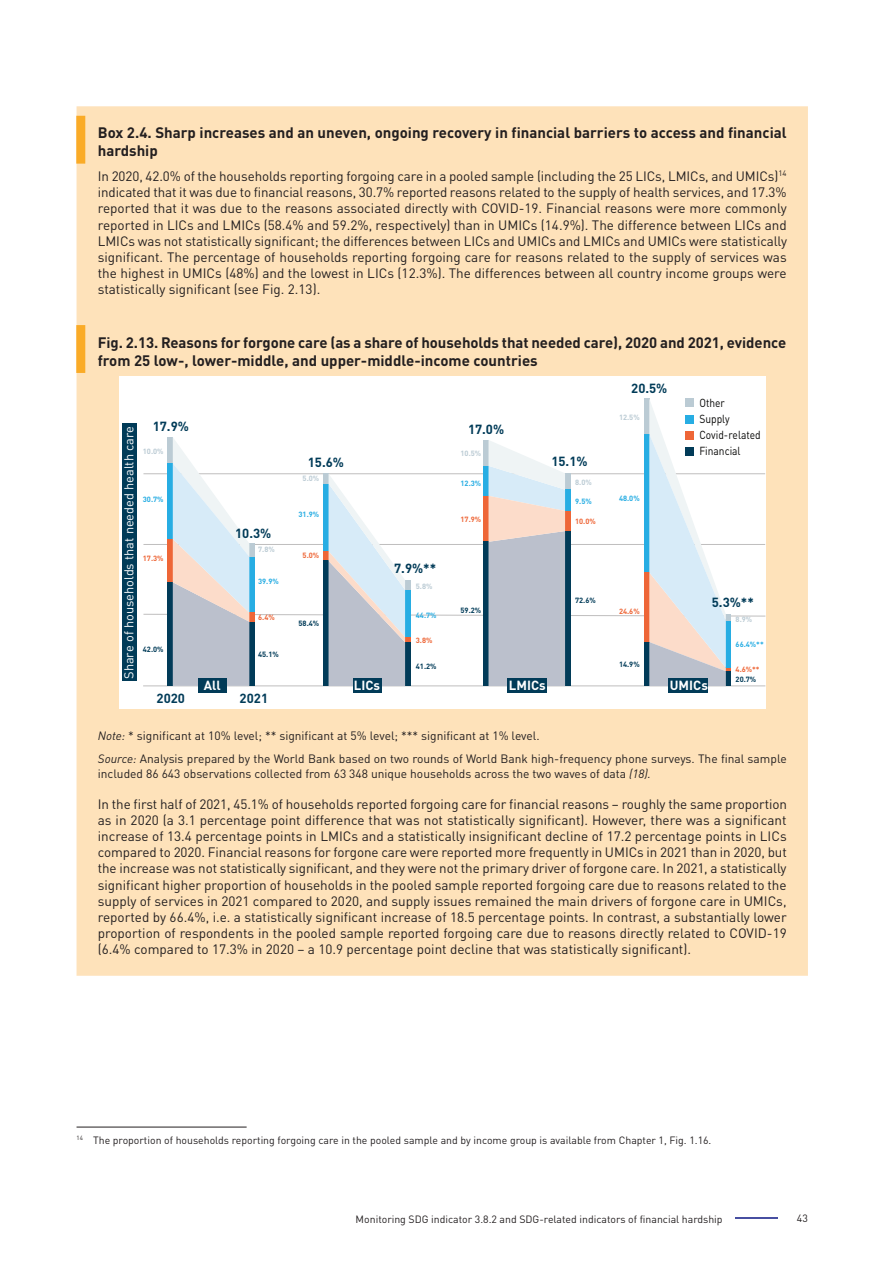
<style>
.page{position:relative;width:893px;height:1263px;background:#fff}
.page>*{position:absolute;margin:0;border:0;box-sizing:border-box;transform-origin:0 0}
.t1{font:700 15px/18px "DIN Pro";color:#231f20}
.t2{font:13.5px/16.2px "DIN Pro";color:#231f20;text-align:justify}
.t3{font:700 13.05px "DIN Pro";color:#013b58}
.t4{font:700 13.05px "DIN Pro";color:#fff}
.t5{font:12.75px "DIN Pro";color:#fff}
.t6{font:12px/23px "DIN Pro";color:#231f20}
.t7{font:11.55px/15.8px "DIN Pro";color:#050504;scale:.88 1}
.t8{font:10.5px "DIN Pro";color:#231f20}
.t9{font:700 7.5px "DIN Pro";color:#27ade3}
.t10{font:700 7.5px "DIN Pro";color:#013b58}
.t11{font:700 7.5px "DIN Pro";color:#ee6637}
.t12{font:700 7.5px "DIN Pro";color:#bbcbd4}
.s1{font-style:italic}
</style>
<div class="page">
<hr style="left:736px;top:1217px;width:42px;height:2px;background:#474fa1">
<div style="left:77px;top:106px;width:731px;height:870px;background:#fee2ba"></div>
<div style="left:76px;top:120px;width:9px;height:39px;background:#faab27"></div>
<div style="left:76px;top:330px;width:9px;height:38px;background:#faab27"></div>
<div style="left:119px;top:377px;width:646px;height:332px;background:#fff"></div>
<div style="left:122px;top:423px;width:15px;height:258px;background:#013b58"></div>
<hr style="left:143px;top:686px;width:622px;height:1px;background:#bfbebe">
<svg style="left:143px;top:398px;width:623px;height:288px"></svg>
<div style="left:669px;top:678px;width:39px;height:14px;background:#013b58"></div>
<div style="left:508px;top:678px;width:39px;height:14px;background:#013b58"></div>
<div style="left:353px;top:678px;width:29px;height:14px;background:#013b58"></div>
<div style="left:198px;top:678px;width:29px;height:14px;background:#013b58"></div>
<hr style="left:77px;top:1127px;width:170px;height:1px;background:#231f20">
<p class="t1" style="left:98px;top:122px;width:690px">Box 2.4. Sharp increases and an uneven, ongoing recovery in financial barriers to access and financial hardship</p>
<p class="t2" style="left:98px;top:167px;width:691px">In 2020, 42.0% of the households reporting forgoing care in a pooled sample (including the 25 LICs, LMICs, and UMICs)<sup>14 </sup>indicated that it was due to financial reasons, 30.7% reported reasons related to the supply of health services, and 17.3% reported that it was due to the reasons associated directly with COVID-19. Financial reasons were more commonly reported in LICs and LMICs (58.4% and 59.2%, respectively) than in UMICs (14.9%). The difference between LICs and LMICs was not statistically significant; the differences between LICs and UMICs and LMICs and UMICs were statistically significant. The percentage of households reporting forgoing care for reasons related to the supply of services was the highest in UMICs (48%) and the lowest in LICs (12.3%). The differences between all country income groups were statistically significant (see Fig. 2.13).</p>
<p class="t1" style="left:98px;top:331px;width:690px">Fig. 2.13. Reasons for forgone care (as a share of households that needed care), 2020 and 2021, evidence from 25 low-, lower-middle, and upper-middle-income countries</p>
<p class="t5" style="left:119px;top:679px;width:254px;rotate:-90deg">Share of households that needed health care</p>
<p class="t3" style="left:631px;top:377px;width:38px">20.5%</p>
<p class="t3" style="left:153px;top:415px;width:38px">17.9%</p>
<p class="t12" style="left:143px;top:445px;width:22px">10.0%</p>
<p class="t9" style="left:143px;top:493px;width:22px">30.7%</p>
<p class="t11" style="left:143px;top:552px;width:22px">17.3%</p>
<p class="t3" style="left:235px;top:522px;width:38px">10.3%</p>
<p class="t12" style="left:258px;top:543px;width:18px">7.8%</p>
<p class="t3" style="left:308px;top:452px;width:38px">15.6%</p>
<p class="t12" style="left:303px;top:472px;width:18px">5.0%</p>
<p class="t9" style="left:299px;top:508px;width:22px">31.9%</p>
<p class="t11" style="left:303px;top:549px;width:18px">5.0%</p>
<p class="t3" style="left:468px;top:418px;width:38px">17.0%</p>
<p class="t12" style="left:460px;top:447px;width:22px">10.5%</p>
<p class="t9" style="left:460px;top:477px;width:22px">12.3%</p>
<p class="t11" style="left:460px;top:513px;width:22px">17.9%</p>
<p class="t3" style="left:551px;top:450px;width:38px">15.1%</p>
<p class="t12" style="left:575px;top:476px;width:18px">8.0%</p>
<p class="t9" style="left:575px;top:495px;width:18px">9.5%</p>
<p class="t11" style="left:575px;top:515px;width:22px">10.0%</p>
<p class="t12" style="left:619px;top:411px;width:22px">12.5%</p>
<p class="t9" style="left:619px;top:492px;width:22px">48.0%</p>
<p class="t7" style="left:699px;top:393px;width:30px">Other</p>
<p class="t7" style="left:699px;top:426px;width:71px">Covid-related<br>Financial</p>
<p class="t7" style="left:699px;top:410px;width:36px">Supply</p>
<p class="t3" style="left:394px;top:558px;width:44px">7.9%**</p>
<p class="t10" style="left:143px;top:643px;width:22px">42.0%</p>
<p class="t9" style="left:258px;top:575px;width:22px">39.9%</p>
<p class="t12" style="left:416px;top:580px;width:18px">5.8%</p>
<p class="t9" style="left:416px;top:609px;width:22px">44.7%</p>
<p class="t11" style="left:416px;top:634px;width:18px">3.8%</p>
<p class="t10" style="left:416px;top:660px;width:22px">41.2%</p>
<p class="t10" style="left:575px;top:594px;width:22px">72.6%</p>
<p class="t3" style="left:712px;top:592px;width:44px">5.3%**</p>
<p class="t10" style="left:460px;top:604px;width:22px">59.2%</p>
<p class="t11" style="left:619px;top:605px;width:22px">24.6%</p>
<p class="t11" style="left:258px;top:611px;width:18px">6.4%</p>
<p class="t12" style="left:736px;top:613px;width:18px">8.9%</p>
<p class="t9" style="left:736px;top:638px;width:30px">66.4%**</p>
<p class="t11" style="left:736px;top:663px;width:26px">4.6%**</p>
<p class="t10" style="left:736px;top:673px;width:22px">20.7%</p>
<p class="t10" style="left:299px;top:617px;width:22px">58.4%</p>
<p class="t10" style="left:258px;top:648px;width:22px">45.1%</p>
<p class="t10" style="left:619px;top:658px;width:22px">14.9%</p>
<p class="t4" style="left:204px;top:674px;width:18px">All</p>
<p class="t4" style="left:354px;top:674px;width:28px">LICs</p>
<p class="t4" style="left:509px;top:674px;width:38px">LMICs</p>
<p class="t4" style="left:670px;top:674px;width:40px">UMICs</p>
<p class="t3" style="left:157px;top:688px;width:30px">2020</p>
<p class="t3" style="left:240px;top:687px;width:30px">2021</p>
<p class="t6" style="left:98px;top:723px;width:690px"><span class="s1">Note:</span> * significant at 10% level; ** significant at 5% level; *** significant at 1% level.<br><span class="s1">Source:</span> Analysis prepared by the World Bank based on two rounds of World Bank high-frequency phone surveys. The final sample</p>
<p class="t6" style="left:98px;top:761px;width:555px">included 86 643 observations collected from 63 348 unique households across the two waves of data <span class="s1">(18).</span></p>
<p class="t2" style="left:98px;top:794px;width:691px">In the first half of 2021, 45.1% of households reported forgoing care for financial reasons – roughly the same proportion as in 2020 (a 3.1 percentage point difference that was not statistically significant). However, there was a significant increase of 13.4 percentage points in LMICs and a statistically insignificant decline of 17.2 percentage points in LICs compared to 2020. Financial reasons for forgone care were reported more frequently in UMICs in 2021 than in 2020, but the increase was not statistically significant, and they were not the primary driver of forgone care. In 2021, a statistically significant higher proportion of households in the pooled sample reported forgoing care due to reasons related to the supply of services in 2021 compared to 2020, and supply issues remained the main drivers of forgone care in UMICs, reported by 66.4%, i.e. a statistically significant increase of 18.5 percentage points. In contrast, a substantially lower proportion of respondents in the pooled sample reported forgoing care due to reasons directly related to COVID-19 (6.4% compared to 17.3% in 2020 – a 10.9 percentage point decline that was statistically significant).</p>
<p class="t8" style="left:77px;top:1132px;width:636px"><sup>14</sup> The proportion of households reporting forgoing care in the pooled sample and by income group is available from Chapter 1, Fig. 1.16.</p>
<p class="t8" style="left:356px;top:1210px;width:369px">Monitoring SDG indicator 3.8.2 and SDG-related indicators of financial hardship</p>
<p class="t8" style="left:797px;top:1210px;width:12px">43</p>
</div>
